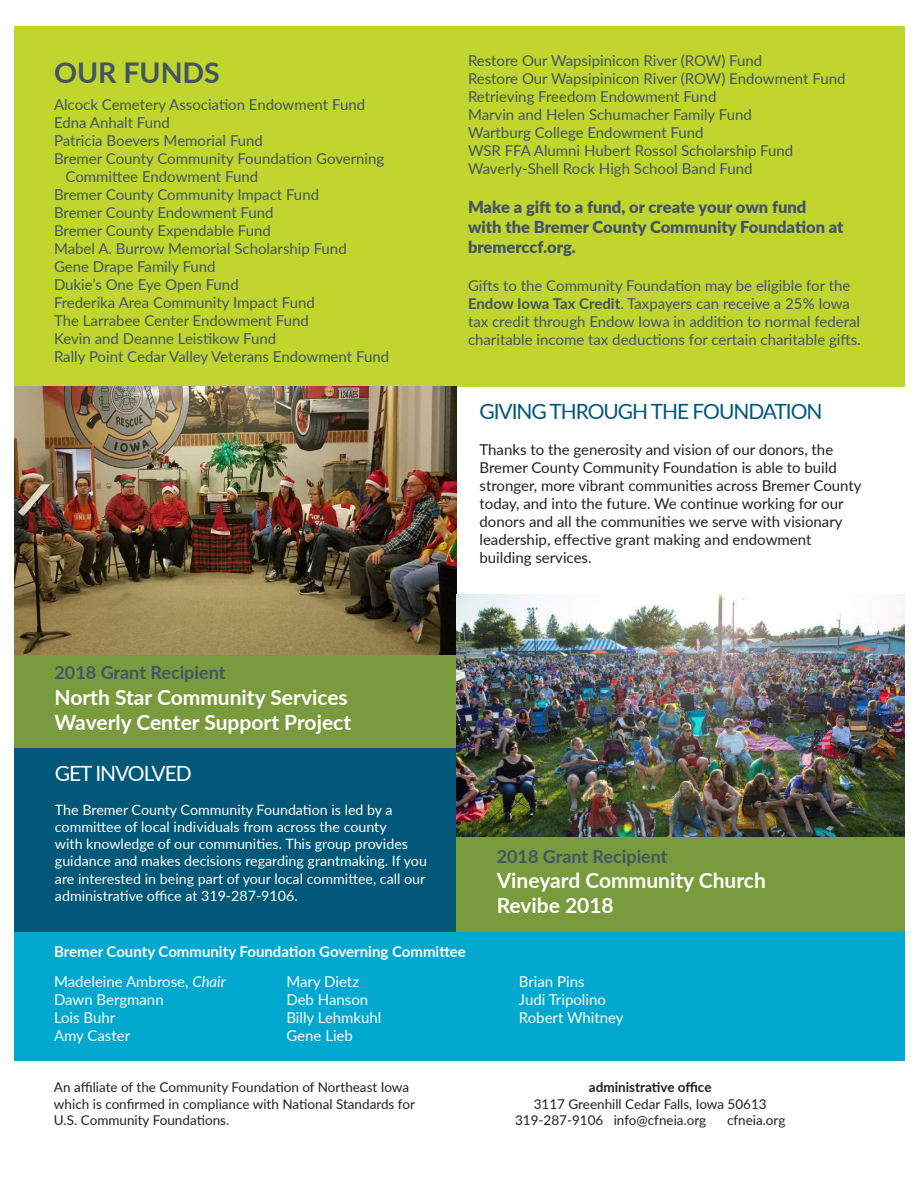
<style>
.page{position:relative;width:918px;height:1188px;background:#fff}
.page>*{position:absolute;margin:0;border:0;box-sizing:border-box;transform-origin:0 0}
.t1{font:700 28.5px "Lato";color:#435464}
.t2{font:700 21px "Lato";color:#fff}
.Headline_Lg_-_Green{font:21px "Lato";letter-spacing:-.05em;color:#00577d}
.Headline_Lg_-_Green-2{font:21px "Lato";letter-spacing:-.05em;color:#fff}
.t3{font:700 18px "Lato";color:#435464}
.t4{font:900 16.5px/19.8px "Lato";color:#435464}
.t5{font:15px/18px "Lato";color:#435464}
.t6{font:15px/18px "Lato";color:#231f20}
.t7{font:15px "Lato";color:#fff}
.t8{font:700 15px "Lato";color:#fff}
.t9{font:14.25px/17.1px "Lato";color:#fff}
.Std_Paragraph_-_Lato{font:13.5px/16.2px "Lato";color:#231f20}
.t10{font:700 13.5px "Lato";color:#231f20}
.s1{font-weight:700}
.s2{font-style:italic}
</style>
<div class="page">
<div style="left:14px;top:26px;width:891px;height:361px;background:#c1d52f"></div>
<div style="left:14px;top:654px;width:442px;height:95px;background:#799b3d"></div>
<div style="left:14px;top:749px;width:442px;height:183px;background:#015878"></div>
<img style="left:14px;top:387px;width:442px;height:267px">
<img style="left:456px;top:594px;width:448px;height:244px">
<div style="left:456px;top:838px;width:449px;height:94px;background:#799b3d"></div>
<div style="left:14px;top:932px;width:891px;height:129px;background:#00a7cf"></div>
<p class="t1" style="left:54px;top:51px;width:167px">OUR FUNDS</p>
<p class="t5" style="left:54px;top:95px;width:313px">Alcock Cemetery Association Endowment Fund</p>
<p class="t5" style="left:54px;top:113px;width:118px">Edna Anhalt Fund</p>
<p class="t5" style="left:54px;top:131px;width:211px">Patricia Boevers Memorial Fund</p>
<p class="t5" style="left:54px;top:149px;width:332px">Bremer County Community Foundation Governing</p>
<p class="t5" style="left:66px;top:167px;width:194px">Committee Endowment Fund</p>
<p class="t5" style="left:54px;top:185px;width:267px">Bremer County Community Impact Fund</p>
<p class="t5" style="left:54px;top:203px;width:221px">Bremer County Endowment Fund</p>
<p class="t5" style="left:54px;top:221px;width:218px">Bremer County Expendable Fund</p>
<p class="t5" style="left:54px;top:239px;width:294px">Mabel A. Burrow Memorial Scholarship Fund</p>
<p class="t5" style="left:54px;top:257px;width:163px">Gene Drape Family Fund</p>
<p class="t5" style="left:54px;top:275px;width:186px">Dukie’s One Eye Open Fund</p>
<p class="t5" style="left:54px;top:293px;width:262px">Frederika Area Community Impact Fund</p>
<p class="t5" style="left:54px;top:311px;width:256px">The Larrabee Center Endowment Fund</p>
<p class="t5" style="left:54px;top:329px;width:224px">Kevin and Deanne Leistikow Fund</p>
<p class="t5" style="left:54px;top:347px;width:337px">Rally Point Cedar Valley Veterans Endowment Fund</p>
<p class="t3" style="left:55px;top:660px;width:172px">2018 Grant Recipient</p>
<p class="t2" style="left:55px;top:682px;width:295px">North Star Community Services</p>
<p class="t2" style="left:55px;top:707px;width:298px">Waverly Center Support Project</p>
<p class="Headline_Lg_-_Green-2" style="left:55px;top:758px;width:138px">GET INVOLVED</p>
<p class="t9" style="left:55px;top:801px;width:373px">The Bremer County Community Foundation is led by a committee of local individuals from across the county<br>with knowledge of our communities. This group provides guidance and makes decisions regarding grantmaking. If you are interested in being part of your local committee, call our administrative office at 319-287-9106.</p>
<p class="t5" style="left:468px;top:51px;width:296px">Restore Our Wapsipinicon River (ROW) Fund</p>
<p class="t5" style="left:468px;top:69px;width:379px">Restore Our Wapsipinicon River (ROW) Endowment Fund</p>
<p class="t5" style="left:468px;top:87px;width:250px">Retrieving Freedom Endowment Fund</p>
<p class="t5" style="left:468px;top:105px;width:285px">Marvin and Helen Schumacher Family Fund</p>
<p class="t5" style="left:468px;top:123px;width:237px">Wartburg College Endowment Fund</p>
<p class="t5" style="left:468px;top:141px;width:327px">WSR FFA Alumni Hubert Rossol Scholarship Fund</p>
<p class="t5" style="left:468px;top:159px;width:286px">Waverly-Shell Rock High School Band Fund</p>
<p class="t4" style="left:468px;top:197px;width:377px">Make a gift to a fund, or create your own fund with the Bremer County Community Foundation at bremerccf.org.</p>
<p class="t5" style="left:468px;top:276px;width:394px">Gifts to the Community Foundation may be eligible for the <span class="s1">Endow Iowa Tax Credit</span>. Taxpayers can receive a 25% Iowa tax credit through Endow Iowa in addition to normal federal charitable income tax deductions for certain charitable gifts.</p>
<p class="Headline_Lg_-_Green" style="left:480px;top:396px;width:345px">GIVING THROUGH THE FOUNDATION</p>
<p class="t6" style="left:480px;top:440px;width:384px">Thanks to the generosity and vision of our donors, the Bremer County Community Foundation is able to build stronger, more vibrant communities across Bremer County today, and into the future. We continue working for our donors and all the communities we serve with visionary leadership, effective grant making and endowment building services.</p>
<p class="t3" style="left:497px;top:843px;width:172px">2018 Grant Recipient</p>
<p class="t2" style="left:497px;top:865px;width:271px">Vineyard Community Church</p>
<p class="t2" style="left:497px;top:890px;width:119px">Revibe 2018</p>
<p class="t8" style="left:54px;top:941px;width:413px">Bremer County Community Foundation Governing Committee</p>
<p class="t7" style="left:54px;top:971px;width:173px">Madeleine Ambrose, <span class="s2">Chair</span></p>
<p class="t7" style="left:54px;top:989px;width:111px">Dawn Bergmann</p>
<p class="t7" style="left:54px;top:1007px;width:63px">Lois Buhr</p>
<p class="t7" style="left:54px;top:1025px;width:78px">Amy Caster</p>
<p class="t7" style="left:286px;top:971px;width:74px">Mary Dietz</p>
<p class="t7" style="left:286px;top:989px;width:83px">Deb Hanson</p>
<p class="t7" style="left:286px;top:1007px;width:97px">Billy Lehmkuhl</p>
<p class="t7" style="left:286px;top:1025px;width:68px">Gene Lieb</p>
<p class="Std_Paragraph_-_Lato" style="left:54px;top:1079px;width:363px">An affiliate of the Community Foundation of Northeast Iowa which is confirmed in compliance with National Standards for<br>U.S. Community Foundations.</p>
<p class="t7" style="left:519px;top:971px;width:67px">Brian Pins</p>
<p class="t7" style="left:519px;top:989px;width:89px">Judi Tripolino</p>
<p class="t7" style="left:519px;top:1007px;width:106px">Robert Whitney</p>
<p class="t10" style="left:589px;top:1078px;width:124px">administrative office</p>
<p class="Std_Paragraph_-_Lato" style="left:534px;top:1095px;width:235px">3117 Greenhill Cedar Falls, Iowa 50613</p>
<p class="Std_Paragraph_-_Lato" style="left:515px;top:1111px;width:193px">319-287-9106 info@cfneia.org</p>
<p class="Std_Paragraph_-_Lato" style="left:727px;top:1111px;width:60px">cfneia.org</p>
</div>
